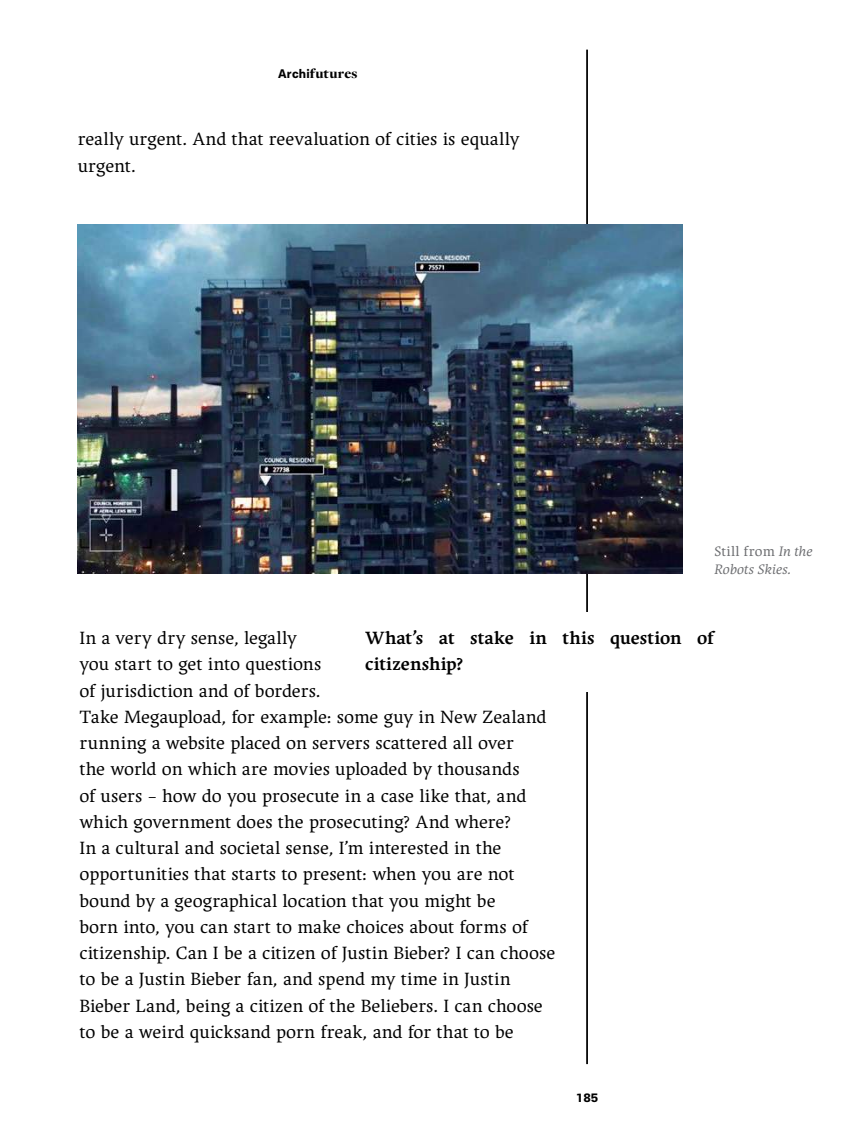
<style>
.page{position:relative;width:844px;height:1141px;background:#fff}
.page>*{position:absolute;margin:0;border:0;box-sizing:border-box;transform-origin:0 0}
.t1{font:18.55px/26.2px "Ergilo";color:#000}
.t2{font:700 18.55px/26.2px "Ergilo";letter-spacing:.005em;color:#000}
.t3{font:italic 14.35px/17.5px "Ergilo";letter-spacing:.01em;color:#6d6e71}
.t4{font:900 14.35px "Freight Disp Pro";letter-spacing:.02em;color:#000}
.t5{font:700 12.42px "Paul Grotesk";color:#000}
.s1{font-family:"Paul Grotesk";font-weight:700;font-size:12.42px}
.s2{font-style:normal}
</style>
<div class="page">
<hr style="left:586px;top:50px;width:1px;height:1014px;background:#000">
<img style="left:78px;top:224px;width:604px;height:350px">
<div style="left:364px;top:612px;width:349px;height:80px;background:#fff"></div>
<p class="t4" style="left:278px;top:64px;width:81px"><span class="s1">Archi</span>futures</p>
<p class="t1" style="left:78px;top:126px;width:443px">really urgent. And that reevaluation of cities is equally urgent.</p>
<p class="t3" style="left:714px;top:543px;width:100px"><span class="s2">Still from</span> In the<br>Robots Skies.</p>
<p class="t2" style="left:365px;top:625px;width:350px">What’s at stake in this question of citizenship?</p>
<p class="t1" style="left:79px;top:625px;width:477px">In a very dry sense, legally<br>you start to get into questions<br>of jurisdiction and of borders.<br>Take Megaupload, for example: some guy in New Zealand running a website placed on servers scattered all over<br>the world on which are movies uploaded by thousands<br>of users – how do you prosecute in a case like that, and which government does the prosecuting? And where?<br>In a cultural and societal sense, I’m interested in the opportunities that starts to present: when you are not bound by a geographical location that you might be<br>born into, you can start to make choices about forms of citizenship. Can I be a citizen of Justin Bieber? I can choose to be a Justin Bieber fan, and spend my time in Justin Bieber Land, being a citizen of the Beliebers. I can choose to be a weird quicksand porn freak, and for that to be</p>
<p class="t5" style="left:575px;top:1090px;width:24px">185</p>
</div>
